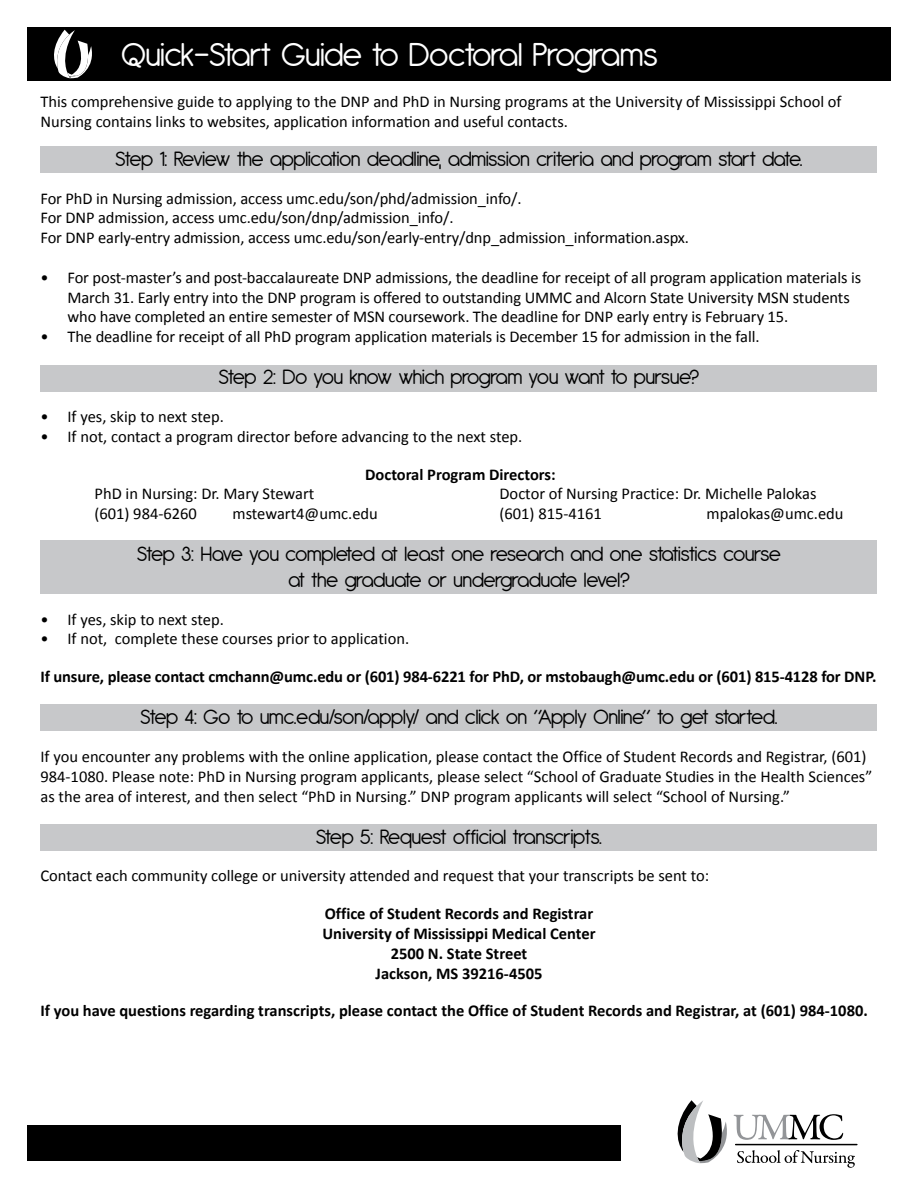
<style>
.page{position:relative;width:918px;height:1188px;background:#fff}
.page>*{position:absolute;margin:0;border:0;box-sizing:border-box;transform-origin:0 0}
.t1{font:36px "Antipasto";color:#fff}
.t2{font:22.5px/25.5px "Antipasto";color:#000;text-align:center}
.t3{font:16.5px/19.8px "Calibri";letter-spacing:-.005em;color:#000}
.t4{font:700 16.5px/19.8px "Calibri";color:#000;text-align:center}
</style>
<div class="page">
<div style="left:27px;top:27px;width:864px;height:54px;background:#000"></div>
<div style="left:27px;top:1126px;width:594px;height:35px;background:#000"></div>
<svg style="left:54px;top:30px;width:38px;height:49px"></svg>
<hr style="left:736px;top:1144px;width:121px;height:1px;background:#000">
<svg style="left:678px;top:1100px;width:177px;height:68px"></svg>
<div style="left:40px;top:704px;width:838px;height:27px;background:#c7c8ca"></div>
<div style="left:40px;top:146px;width:838px;height:27px;background:#c7c8ca"></div>
<div style="left:40px;top:365px;width:838px;height:27px;background:#c7c8ca"></div>
<div style="left:40px;top:540px;width:838px;height:54px;background:#c7c8ca"></div>
<div style="left:40px;top:824px;width:838px;height:27px;background:#c7c8ca"></div>
<h1 class="t1" style="left:122px;top:34px;width:538px">Quick-Start Guide to Doctoral Programs</h1>
<p class="t3" style="left:40px;top:92px;width:803px">This comprehensive guide to applying to the DNP and PhD in Nursing programs at the University of Mississippi School of<br>Nursing contains links to websites, application information and useful contacts.</p>
<h2 class="t2" style="left:115px;top:145px;width:689px">Step 1: Review the application deadline, admission criteria and program start date.</h2>
<p class="t3" style="left:40px;top:188px;width:650px">For PhD in Nursing admission, access umc.edu/son/phd/admission_info/.<br>For DNP admission, access umc.edu/son/dnp/admission_info/.<br>For DNP early-entry admission, access umc.edu/son/early-entry/dnp_admission_information.aspx.</p>
<p class="t3" style="left:67px;top:268px;width:795px;text-indent:-27px">• For post-master’s and post-baccalaureate DNP admissions, the deadline for receipt of all program application materials is<br>March 31. Early entry into the DNP program is offered to outstanding UMMC and Alcorn State University MSN students who have completed an entire semester of MSN coursework. The deadline for DNP early entry is February 15.</p>
<p class="t3" style="left:40px;top:327px;width:721px">• The deadline for receipt of all PhD program application materials is December 15 for admission in the fall.</p>
<h2 class="t2" style="left:219px;top:364px;width:482px">Step 2: Do you know which program you want to pursue?</h2>
<p class="t3" style="left:40px;top:407px;width:185px">• If yes, skip to next step.</p>
<p class="t3" style="left:40px;top:427px;width:483px">• If not, contact a program director before advancing to the next step.</p>
<p class="t4" style="left:365px;top:464px;width:192px">Doctoral Program Directors:</p>
<p class="t3" style="left:95px;top:484px;width:221px">PhD in Nursing: Dr. Mary Stewart</p>
<p class="t3" style="left:499px;top:484px;width:319px">Doctor of Nursing Practice: Dr. Michelle Palokas</p>
<p class="t3" style="left:95px;top:504px;width:104px">(601) 984-6260</p>
<p class="t3" style="left:233px;top:504px;width:147px">mstewart4@umc.edu</p>
<p class="t3" style="left:500px;top:504px;width:104px">(601) 815-4161</p>
<p class="t3" style="left:707px;top:504px;width:139px">mpalokas@umc.edu</p>
<h2 class="t2" style="left:137px;top:541px;width:645px">Step 3: Have you completed at least one research and one statistics course at the graduate or undergraduate level?</h2>
<p class="t3" style="left:40px;top:609px;width:185px">• If yes, skip to next step.</p>
<p class="t3" style="left:40px;top:629px;width:370px">• If not, complete these courses prior to application.</p>
<p class="t4" style="left:40px;top:667px;width:838px">If unsure, please contact cmchann@umc.edu or (601) 984-6221 for PhD, or mstobaugh@umc.edu or (601) 815-4128 for DNP.</p>
<h2 class="t2" style="left:140px;top:704px;width:639px">Step 4: Go to umc.edu/son/apply/ and click on “Apply Online” to get started.</h2>
<p class="t3" style="left:40px;top:747px;width:833px">If you encounter any problems with the online application, please contact the Office of Student Records and Registrar, (601)<br>984-1080. Please note: PhD in Nursing program applicants, please select “School of Graduate Studies in the Health Sciences” as the area of interest, and then select “PhD in Nursing.” DNP program applicants will select “School of Nursing.”</p>
<h2 class="t2" style="left:316px;top:823px;width:287px">Step 5: Request official transcripts.</h2>
<p class="t3" style="left:40px;top:866px;width:670px">Contact each community college or university attended and request that your transcripts be sent to:</p>
<p class="t4" style="left:322px;top:904px;width:275px">Office of Student Records and Registrar<br>University of Mississippi Medical Center<br>2500 N. State Street<br>Jackson, MS 39216-4505</p>
<p class="t4" style="left:41px;top:1001px;width:829px">If you have questions regarding transcripts, please contact the Office of Student Records and Registrar, at (601) 984-1080.</p>
</div>
